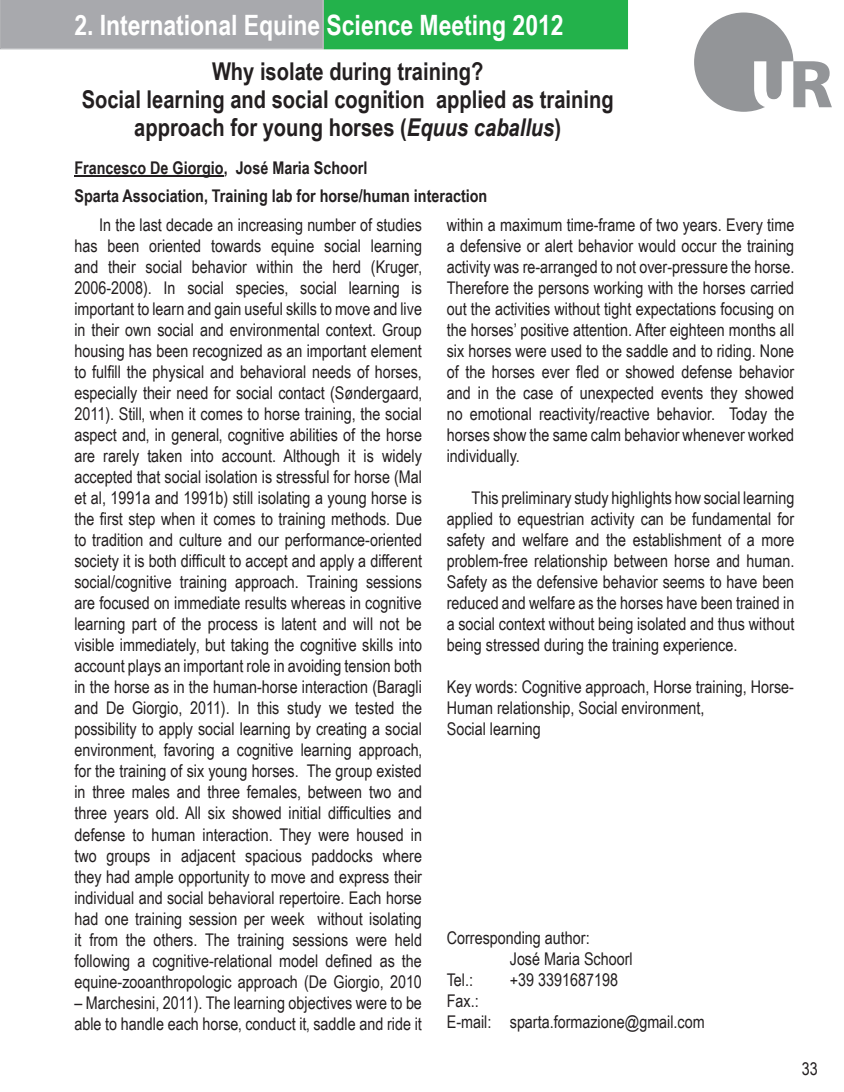
<style>
.page{position:relative;width:844px;height:1092px;background:#fff}
.page>*{position:absolute;margin:0;border:0;box-sizing:border-box;transform-origin:0 0}
.t1{font:700 28px "Arial Narrow";color:#fff}
.t2{font:700 24.5px/28px "Arial Narrow";color:#231f20;text-align:center}
.t3{font:17.5px/21px "Arial Narrow";color:#231f20}
.t4{font:700 17.5px/28px "Arial Narrow";color:#231f20}
.s1{font-style:italic}
</style>
<div class="page">
<svg style="left:0;top:0;width:628px;height:49px;background:#67ad7d"></svg>
<div style="left:694px;top:13px;width:99px;height:99px;background:#939598;border-radius:50%"></div>
<svg style="left:754px;top:61px;width:77px;height:47px"></svg>
<hr style="left:74px;top:175px;width:150px;height:2px;background:#231f20">
<h1 class="t1" style="left:74px;top:4px;width:490px">2. International Equine Science Meeting 2012</h1>
<h2 class="t2" style="left:82px;top:56px;width:533px">Why isolate during training?<br>Social learning and social cognition applied as training approach for young horses (<span class="s1">Equus caballus</span>)</h2>
<p class="t4" style="left:74px;top:153px;width:414px">Francesco De Giorgio, José Maria Schoorl<br>Sparta Association, Training lab for horse/human interaction</p>
<p class="t3" style="left:74px;top:214px;width:349px;text-align:justify;text-indent:25px">In the last decade an increasing number of studies has been oriented towards equine social learning and their social behavior within the herd (Kruger‚ 2006-2008). In social species, social learning is important to learn and gain useful skills to move and live in their own social and environmental context. Group housing has been recognized as an important element to fulfill the physical and behavioral needs of horses, especially their need for social contact (Søndergaard‚ 2011). Still‚ when it comes to horse training, the social aspect and‚ in general‚ cognitive abilities of the horse are rarely taken into account. Although it is widely accepted that social isolation is stressful for horse (Mal et al, 1991a and 1991b) still isolating a young horse is the first step when it comes to training methods. Due to tradition and culture and our performance-oriented society it is both difficult to accept and apply a different social/cognitive training approach. Training sessions are focused on immediate results whereas in cognitive learning part of the process is latent and will not be visible immediately‚ but taking the cognitive skills into account plays an important role in avoiding tension both in the horse as in the human-horse interaction (Baragli and De Giorgio, 2011). In this study we tested the possibility to apply social learning by creating a social environment‚ favoring a cognitive learning approach‚ for the training of six young horses. The group existed in three males and three females, between two and three years old. All six showed initial difficulties and defense to human interaction. They were housed in two groups in adjacent spacious paddocks where they had ample opportunity to move and express their individual and social behavioral repertoire. Each horse had one training session per week without isolating it from the others. The training sessions were held following a cognitive-relational model defined as the equine-zooanthropologic approach (De Giorgio, 2010</p>
<p class="t3" style="left:74px;top:991px;width:349px">– Marchesini, 2011). The learning objectives were to be able to handle each horse‚ conduct it‚ saddle and ride it</p>
<p class="t3" style="left:446px;top:214px;width:349px;text-align:justify">within a maximum time-frame of two years. Every time a defensive or alert behavior would occur the training activity was re-arranged to not over-pressure the horse.<br>Therefore the persons working with the horses carried out the activities without tight expectations focusing on the horses’ positive attention. After eighteen months all six horses were used to the saddle and to riding. None of the horses ever fled or showed defense behavior and in the case of unexpected events they showed no emotional reactivity/reactive behavior. Today the horses show the same calm behavior whenever worked individually.</p>
<p class="t3" style="left:446px;top:487px;width:349px;text-align:justify;text-indent:25px">This preliminary study highlights how social learning applied to equestrian activity can be fundamental for safety and welfare and the establishment of a more problem-free relationship between horse and human.<br>Safety as the defensive behavior seems to have been reduced and welfare as the horses have been trained in a social context without being isolated and thus without being stressed during the training experience.</p>
<p class="t3" style="left:446px;top:676px;width:348px">Key words: Cognitive approach, Horse training, Horse-<br>Human relationship, Social environment,<br>Social learning</p>
<p class="t3" style="left:446px;top:926px;width:144px">Corresponding author:</p>
<p class="t3" style="left:509px;top:947px;width:124px">José Maria Schoorl</p>
<p class="t3" style="left:446px;top:968px;width:28px">Tel.:</p>
<p class="t3" style="left:509px;top:968px;width:110px">+39 3391687198</p>
<p class="t3" style="left:446px;top:989px;width:259px">Fax.:<br>E-mail: sparta.formazione@gmail.com</p>
<p class="t3" style="left:801px;top:1057px;width:17px">33</p>
</div>
